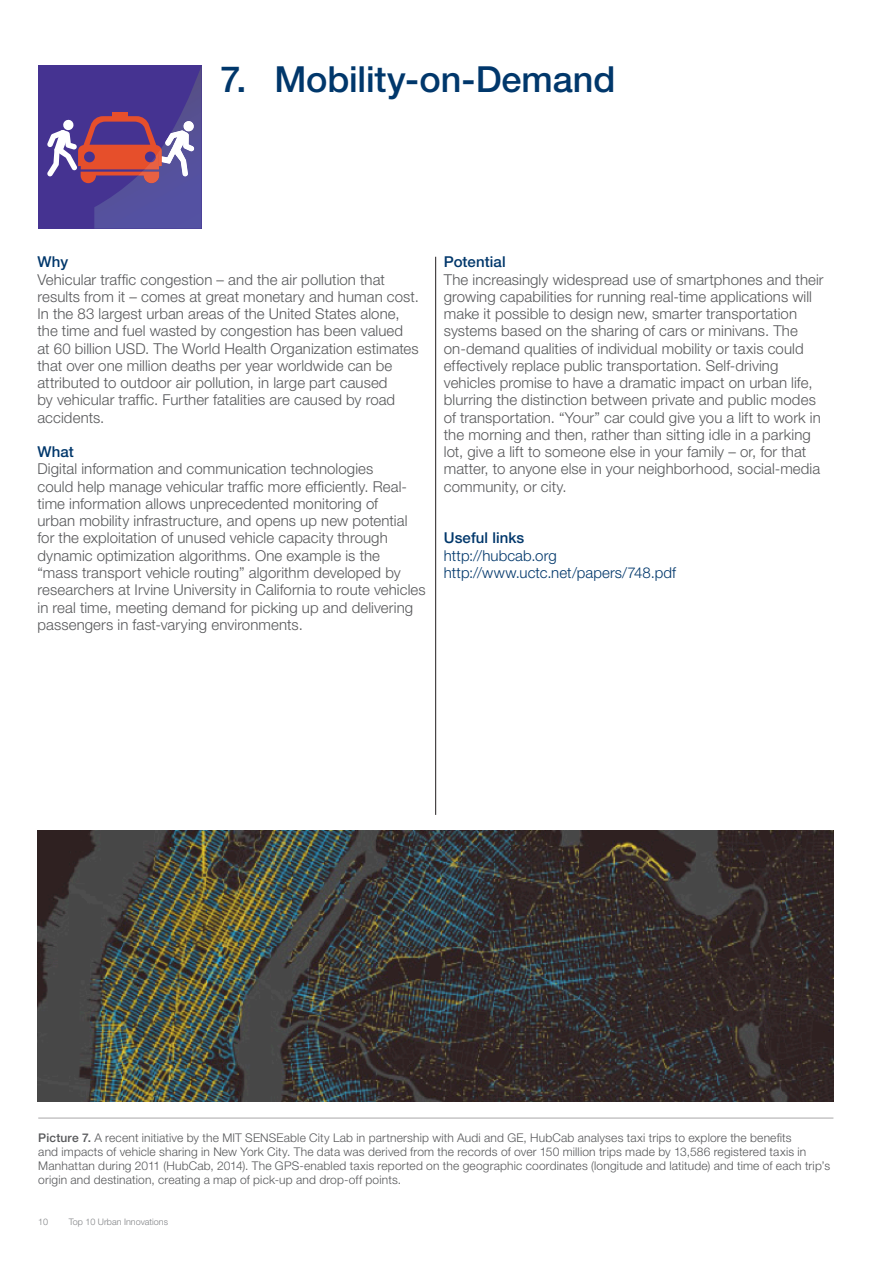
<style>
.page{position:relative;width:893px;height:1263px;background:#fff}
.page>*{position:absolute;margin:0;border:0;box-sizing:border-box;transform-origin:0 0}
.Sous_titre_bleu_tail{font:500 36px "Helvetica Neue LT Pro";letter-spacing:-.005em;color:#00376b}
.Endnote_text{font:300 15px/17.2px "Helvetica Neue LT Pro";letter-spacing:.005em;color:#57585a}
.Endnote_text-2{font:300 15px "Helvetica Neue LT Pro";letter-spacing:.005em;color:#00376b}
.Endnote_text-3{font:500 15px "Helvetica Neue LT Pro";letter-spacing:.005em;color:#00376b}
.Endnote_text-4{font:300 12px/13.8px "Helvetica Neue LT Pro";letter-spacing:.015em;color:#57585a}
.t1{font:300 9px "Helvetica Neue LT Pro";color:#808285}
.s1{font-weight:500}
</style>
<div class="page">
<hr style="left:38px;top:1118px;width:795px;height:1px;background:#231f20">
<hr style="left:435px;top:257px;width:1px;height:558px;background:#231f20">
<img style="left:37px;top:831px;width:796px;height:271px">
<div style="left:38px;top:65px;width:163px;height:164px;background:#453391"></div>
<svg style="left:47px;top:68px;width:154px;height:161px"></svg>
<p class="Sous_titre_bleu_tail" style="left:220px;top:57px;width:396px">7. Mobility-on-Demand</p>
<p class="Endnote_text-3" style="left:37px;top:253px;width:32px">Why</p>
<p class="Endnote_text" style="left:37px;top:270px;width:383px">Vehicular traffic congestion – and the air pollution that results from it – comes at great monetary and human cost.<br>In the 83 largest urban areas of the United States alone, the time and fuel wasted by congestion has been valued at 60 billion USD. The World Health Organization estimates that over one million deaths per year worldwide can be attributed to outdoor air pollution, in large part caused<br>by vehicular traffic. Further fatalities are caused by road accidents.</p>
<p class="Endnote_text-3" style="left:37px;top:443px;width:38px">What</p>
<p class="Endnote_text" style="left:37px;top:460px;width:390px">Digital information and communication technologies<br>could help manage vehicular traffic more efficiently. Real&shy;time information allows unprecedented monitoring of<br>urban mobility infrastructure, and opens up new potential for the exploitation of unused vehicle capacity through dynamic optimization algorithms. One example is the<br>“mass transport vehicle routing” algorithm developed by researchers at Irvine University in California to route vehicles in real time, meeting demand for picking up and delivering passengers in fast-varying environments.</p>
<p class="Endnote_text-3" style="left:444px;top:253px;width:63px">Potential</p>
<p class="Endnote_text" style="left:444px;top:270px;width:381px">The increasingly widespread use of smartphones and their growing capabilities for running real-time applications will make it possible to design new, smarter transportation systems based on the sharing of cars or minivans. The on-demand qualities of individual mobility or taxis could effectively replace public transportation. Self-driving vehicles promise to have a dramatic impact on urban life, blurring the distinction between private and public modes of transportation. “Your” car could give you a lift to work in the morning and then, rather than sitting idle in a parking lot, give a lift to someone else in your family – or, for that matter, to anyone else in your neighborhood, social-media community, or city.</p>
<p class="Endnote_text-3" style="left:444px;top:529px;width:82px">Useful links</p>
<p class="Endnote_text-2" style="left:444px;top:546px;width:114px">http://hubcab.org</p>
<p class="Endnote_text-2" style="left:444px;top:563px;width:234px">http://www.uctc.net/papers/748.pdf</p>
<p class="Endnote_text-4" style="left:38px;top:1131px;width:793px"><span class="s1">Picture 7.</span> A recent initiative by the MIT SENSEable City Lab in partnership with Audi and GE, HubCab analyses taxi trips to explore the benefits<br>and impacts of vehicle sharing in New York City. The data was derived from the records of over 150 million trips made by 13,586 registered taxis in Manhattan during 2011 (HubCab, 2014). The GPS-enabled taxis reported on the geographic coordinates (longitude and latitude) and time of each trip’s origin and destination, creating a map of pick-up and drop-off points.</p>
<p class="t1" style="left:38px;top:1216px;width:12px">10</p>
<p class="t1" style="left:69px;top:1216px;width:101px">Top 10 Urban Innovations</p>
</div>
